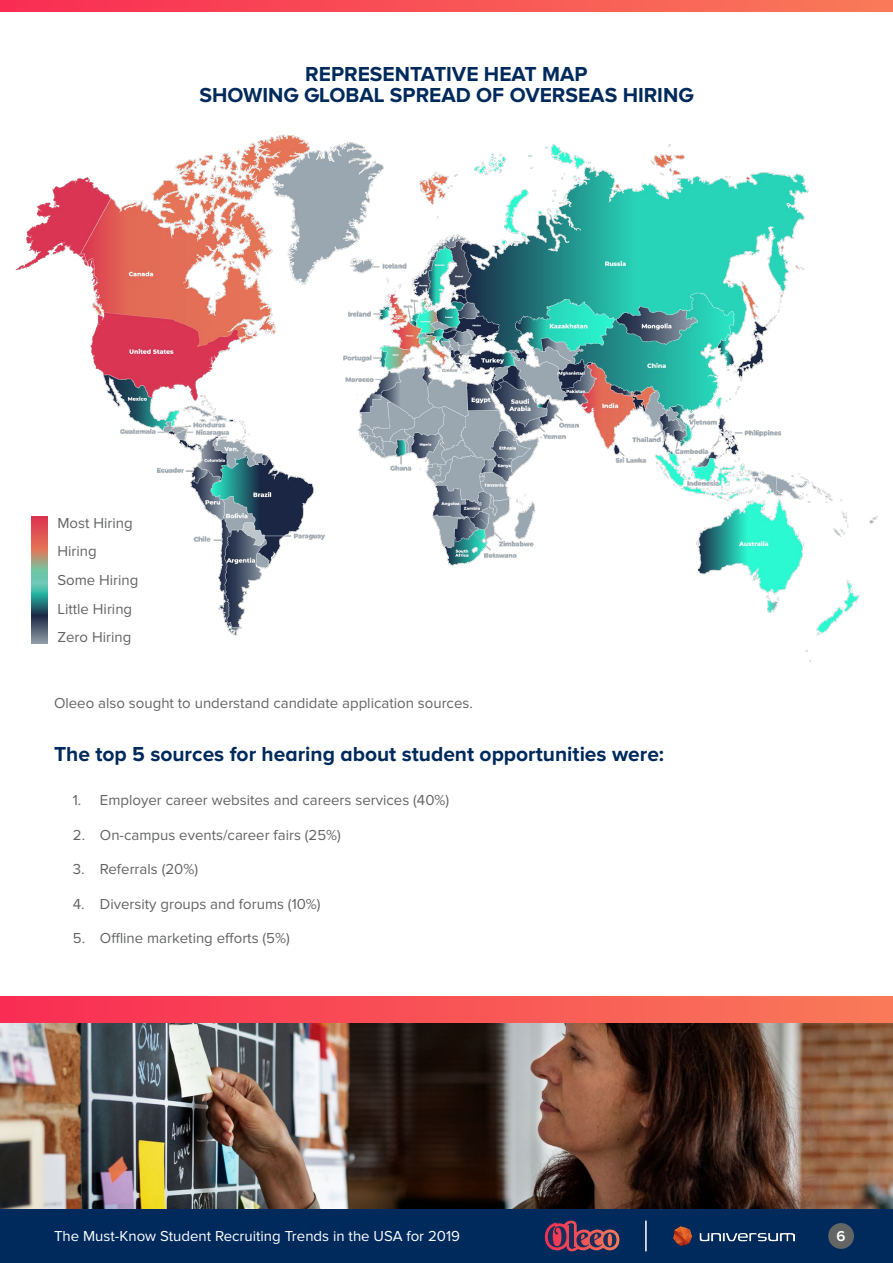
<style>
.page{position:relative;width:893px;height:1263px;background:#fff}
.page>*{position:absolute;margin:0;border:0;box-sizing:border-box;transform-origin:0 0}
.t1{font:700 21px/21px "Proxima Nova A";color:#002a5c;text-align:center}
.t2{font:15px/28.7px "Proxima Nova";color:#636564}
.t3{font:15px "Proxima Nova";color:#fff}
.t4{font:600 15px "Proxima Nova";color:#fff}
</style>
<div class="page">
<svg style="left:0;top:0;width:893px;height:11px;background:#f95355"></svg>
<div style="left:0;top:1209px;width:893px;height:54px;background:#002a5c"></div>
<div style="left:828px;top:1223px;width:26px;height:26px;background:#646665;border-radius:50%"></div>
<svg style="left:545px;top:1221px;width:74px;height:30px"></svg>
<hr style="left:645px;top:1220px;width:2px;height:31px;background:#fff">
<img style="left:673px;top:1226px;width:122px;height:19px">
<img style="left:15px;top:134px;width:863px;height:528px">
<img style="left:0;top:1023px;width:893px;height:186px">
<div style="left:0;top:996px;width:893px;height:27px;background:linear-gradient(to right,#f92c53,#f97a59)"></div>
<h1 class="t1" style="left:200px;top:63px;width:495px">REPRESENTATIVE HEAT MAP<br>SHOWING GLOBAL SPREAD OF OVERSEAS HIRING</h1>
<p class="t2" style="left:57px;top:508px;width:83px">Most Hiring<br>Hiring<br>Some Hiring<br>Little Hiring<br>Zero Hiring</p>
<p class="t2" style="left:54px;top:689px;width:420px">Oleeo also sought to understand candidate application sources.</p>
<h1 class="t1" style="left:54px;top:743px;width:612px">The top 5 sources for hearing about student opportunities were:</h1>
<p class="t2" style="left:73px;top:786px;width:378px">1. Employer career websites and careers services (40%)</p>
<p class="t2" style="left:73px;top:820px;width:270px">2. On-campus events/career fairs (25%)</p>
<p class="t2" style="left:73px;top:855px;width:127px">3. Referrals (20%)</p>
<p class="t2" style="left:73px;top:889px;width:249px">4. Diversity groups and forums (10%)</p>
<p class="t2" style="left:73px;top:924px;width:218px">5. Offline marketing efforts (5%)</p>
<p class="t3" style="left:54px;top:1227px;width:408px">The Must-Know Student Recruiting Trends in the USA for 2019</p>
<p class="t4" style="left:837px;top:1227px;width:11px">6</p>
</div>
